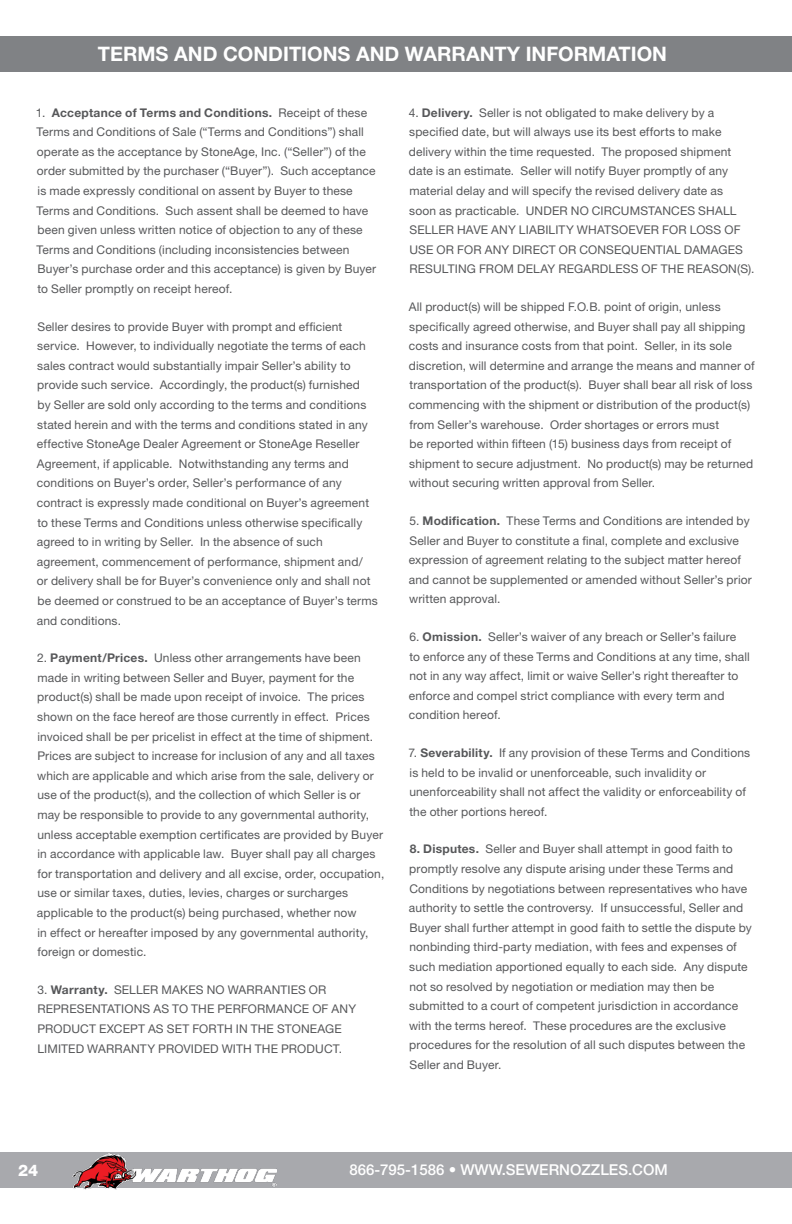
<style>
.page{position:relative;width:792px;height:1224px;background:#fff}
.page>*{position:absolute;margin:0;border:0;box-sizing:border-box;transform-origin:0 0}
.t1{font:700 20px "Helvetica Neue LT Std";color:#fff}
.t2{font:800 16px "Helvetica Neue LT Std";color:#fff}
.t3{font:500 15px "Helvetica Neue LT Std";color:#fff}
.t4{font:12px/19.6px "Helvetica Neue LT Std";letter-spacing:.01em;color:#57585a}
.s1{font-weight:700}
</style>
<div class="page">
<div style="left:0;top:1152px;width:792px;height:36px;background:#a8a9ad"></div>
<img style="left:72px;top:1154px;width:205px;height:35px">
<div style="left:0;top:36px;width:792px;height:36px;background:#808285"></div>
<p class="t1" style="left:98px;top:42px;width:571px">TERMS AND CONDITIONS AND WARRANTY INFORMATION</p>
<p class="t4" style="left:36px;top:102px;width:342px">1. <span class="s1">Acceptance of Terms and Conditions.</span> Receipt of these Terms and Conditions of Sale (“Terms and Conditions”) shall operate as the acceptance by StoneAge, Inc. (“Seller”) of the order submitted by the purchaser (“Buyer”). Such acceptance is made expressly conditional on assent by Buyer to these Terms and Conditions. Such assent shall be deemed to have been given unless written notice of objection to any of these Terms and Conditions (including inconsistencies between Buyer’s purchase order and this acceptance) is given by Buyer to Seller promptly on receipt hereof.</p>
<p class="t4" style="left:37px;top:316px;width:342px">Seller desires to provide Buyer with prompt and efficient service. However, to individually negotiate the terms of each sales contract would substantially impair Seller’s ability to provide such service. Accordingly, the product(s) furnished<br>by Seller are sold only according to the terms and conditions stated herein and with the terms and conditions stated in any effective StoneAge Dealer Agreement or StoneAge Reseller Agreement, if applicable. Notwithstanding any terms and conditions on Buyer’s order, Seller’s performance of any contract is expressly made conditional on Buyer’s agreement to these Terms and Conditions unless otherwise specifically agreed to in writing by Seller. In the absence of such agreement, commencement of performance, shipment and/<br>or delivery shall be for Buyer’s convenience only and shall not be deemed or construed to be an acceptance of Buyer’s terms and conditions.</p>
<p class="t4" style="left:37px;top:648px;width:349px">2. <span class="s1">Payment/Prices.</span> Unless other arrangements have been made in writing between Seller and Buyer, payment for the product(s) shall be made upon receipt of invoice. The prices shown on the face hereof are those currently in effect. Prices invoiced shall be per pricelist in effect at the time of shipment.<br>Prices are subject to increase for inclusion of any and all taxes which are applicable and which arise from the sale, delivery or use of the product(s), and the collection of which Seller is or may be responsible to provide to any governmental authority, unless acceptable exemption certificates are provided by Buyer in accordance with applicable law. Buyer shall pay all charges for transportation and delivery and all excise, order, occupation, use or similar taxes, duties, levies, charges or surcharges applicable to the product(s) being purchased, whether now<br>in effect or hereafter imposed by any governmental authority, foreign or domestic.</p>
<p class="t4" style="left:37px;top:980px;width:320px">3. <span class="s1">Warranty.</span> SELLER MAKES NO WARRANTIES OR REPRESENTATIONS AS TO THE PERFORMANCE OF ANY PRODUCT EXCEPT AS SET FORTH IN THE STONEAGE LIMITED WARRANTY PROVIDED WITH THE PRODUCT.</p>
<p class="t4" style="left:409px;top:102px;width:347px">4. <span class="s1">Delivery.</span> Seller is not obligated to make delivery by a specified date, but will always use its best efforts to make delivery within the time requested. The proposed shipment date is an estimate. Seller will notify Buyer promptly of any material delay and will specify the revised delivery date as<br>soon as practicable. UNDER NO CIRCUMSTANCES SHALL SELLER HAVE ANY LIABILITY WHATSOEVER FOR LOSS OF USE OR FOR ANY DIRECT OR CONSEQUENTIAL DAMAGES RESULTING FROM DELAY REGARDLESS OF THE REASON(S).</p>
<p class="t4" style="left:409px;top:297px;width:347px">All product(s) will be shipped F.O.B. point of origin, unless specifically agreed otherwise, and Buyer shall pay all shipping costs and insurance costs from that point. Seller, in its sole discretion, will determine and arrange the means and manner of transportation of the product(s). Buyer shall bear all risk of loss commencing with the shipment or distribution of the product(s) from Seller’s warehouse. Order shortages or errors must<br>be reported within fifteen (15) business days from receipt of shipment to secure adjustment. No product(s) may be returned without securing written approval from Seller.</p>
<p class="t4" style="left:409px;top:511px;width:345px">5. <span class="s1">Modification.</span> These Terms and Conditions are intended by Seller and Buyer to constitute a final, complete and exclusive expression of agreement relating to the subject matter hereof and cannot be supplemented or amended without Seller’s prior written approval.</p>
<p class="t4" style="left:409px;top:627px;width:342px">6. <span class="s1">Omission.</span> Seller’s waiver of any breach or Seller’s failure<br>to enforce any of these Terms and Conditions at any time, shall not in any way affect, limit or waive Seller’s right thereafter to enforce and compel strict compliance with every term and condition hereof.</p>
<p class="t4" style="left:408px;top:743px;width:343px">7. <span class="s1">Severability.</span> If any provision of these Terms and Conditions is held to be invalid or unenforceable, such invalidity or unenforceability shall not affect the validity or enforceability of the other portions hereof.</p>
<p class="t4" style="left:409px;top:839px;width:344px"><span class="s1">8. Disputes.</span> Seller and Buyer shall attempt in good faith to promptly resolve any dispute arising under these Terms and Conditions by negotiations between representatives who have authority to settle the controversy. If unsuccessful, Seller and Buyer shall further attempt in good faith to settle the dispute by nonbinding third-party mediation, with fees and expenses of such mediation apportioned equally to each side. Any dispute not so resolved by negotiation or mediation may then be submitted to a court of competent jurisdiction in accordance with the terms hereof. These procedures are the exclusive procedures for the resolution of all such disputes between the Seller and Buyer.</p>
<h2 class="t2" style="left:18px;top:1160px;width:22px">24</h2>
<p class="t3" style="left:349px;top:1161px;width:320px">866-795-1586 • WWW.SEWERNOZZLES.COM</p>
</div>
